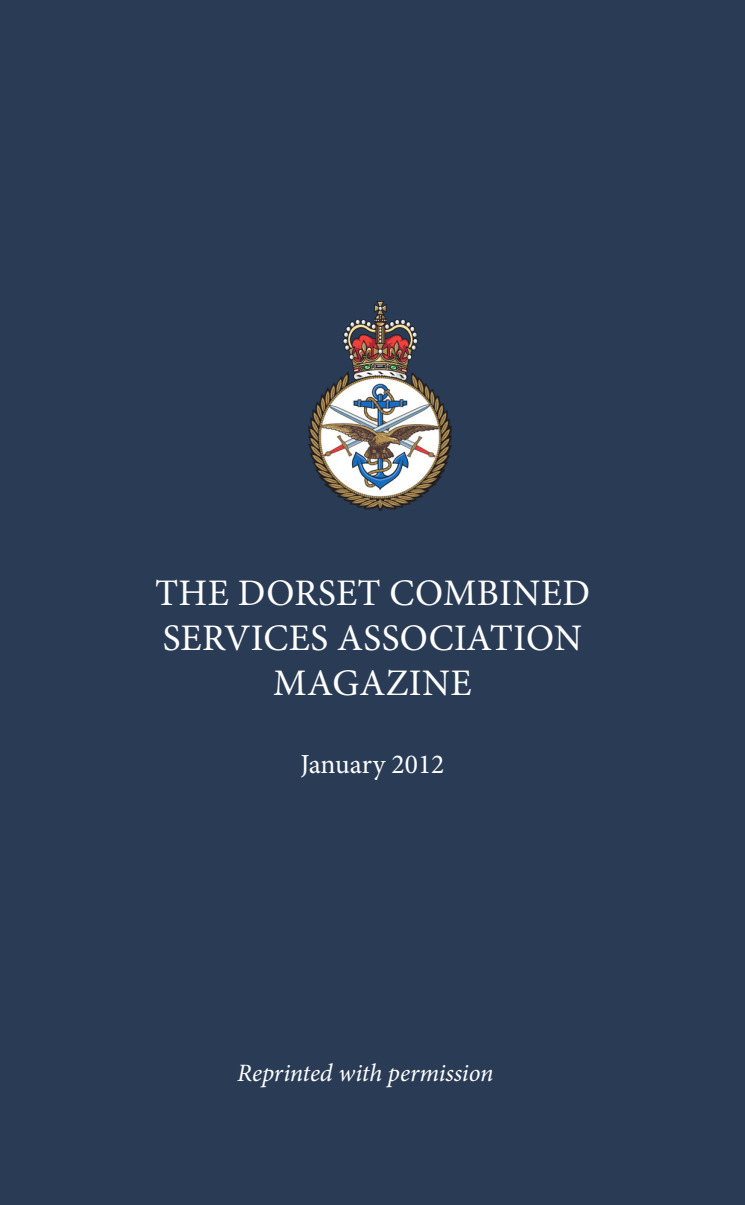
<style>
.page{position:relative;width:745px;height:1205px;background:#fff}
.page>*{position:absolute;margin:0;border:0;box-sizing:border-box;transform-origin:0 0}
.t1{font:37.5px "Minion Pro";letter-spacing:.01em;color:#fff}
.t2{font:27.5px "Minion Pro";color:#fff}
.t3{font:italic 25px "Minion Pro";letter-spacing:-.005em;color:#fff}
</style>
<div class="page">
<div style="left:0;top:0;width:744px;height:1205px;background:#2a3c55"></div>
<img style="left:308px;top:302px;width:143px;height:208px">
<p class="t1" style="left:155px;top:567px;width:436px">THE DORSET COMBINED</p>
<p class="t1" style="left:163px;top:612px;width:420px">SERVICES ASSOCIATION</p>
<p class="t1" style="left:273px;top:657px;width:200px">MAGAZINE</p>
<p class="t2" style="left:300px;top:745px;width:145px">January 2012</p>
<p class="t3" style="left:237px;top:1056px;width:257px">Reprinted with permission</p>
</div>
